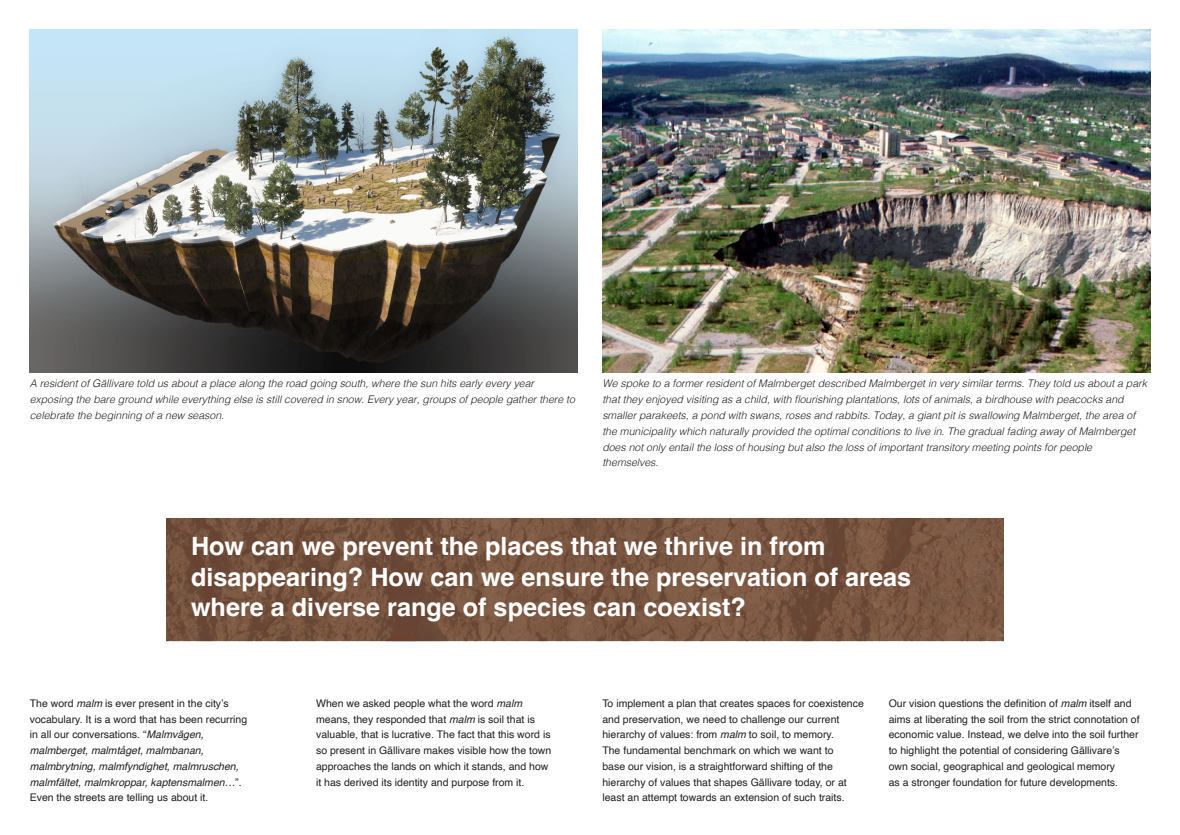
<style>
.page{position:relative;width:1180px;height:835px;background:#fff}
.page>*{position:absolute;margin:0;border:0;box-sizing:border-box;transform-origin:0 0}
.t1{font:700 25.2px/30.2px "Helvetica";color:#fff}
.t2{font:10.5px/15.7px "Helvetica";color:#231f20}
.t3{font:italic 300 10.5px/15.7px "Helvetica";color:#231f20}
.s1{font-style:italic}
</style>
<div class="page">
<img style="left:166px;top:518px;width:838px;height:123px">
<img style="left:30px;top:30px;width:547px;height:342px">
<img style="left:602px;top:30px;width:548px;height:342px">
<p class="t3" style="left:30px;top:375px;width:547px">A resident of Gällivare told us about a place along the road going south, where the sun hits early every year exposing the bare ground while everything else is still covered in snow. Every year, groups of people gather there to celebrate the beginning of a new season.</p>
<p class="t3" style="left:602px;top:375px;width:546px">We spoke to a former resident of Malmberget described Malmberget in very similar terms. They told us about a park that they enjoyed visiting as a child, with flourishing plantations, lots of animals, a birdhouse with peacocks and smaller parakeets, a pond with swans, roses and rabbits. Today, a giant pit is swallowing Malmberget, the area of the municipality which naturally provided the optimal conditions to live in. The gradual fading away of Malmberget does not only entail the loss of housing but also the loss of important transitory meeting points for people themselves.</p>
<p class="t1" style="left:191px;top:534px;width:721px">How can we prevent the places that we thrive in from disappearing? How can we ensure the preservation of areas where a diverse range of species can coexist?</p>
<p class="t2" style="left:30px;top:695px;width:219px">The word <span class="s1">malm</span> is ever present in the city’s vocabulary. It is a word that has been recurring in all our conversations. “<span class="s1">Malmvägen, malmberget, malmtåget, malmbanan, malmbrytning, malmfyndighet, malmruschen, malmfältet, malmkroppar, kaptensmalmen…</span>”.<br>Even the streets are telling us about it.</p>
<p class="t2" style="left:316px;top:695px;width:237px">When we asked people what the word <span class="s1">malm </span>means, they responded that <span class="s1">malm</span> is soil that is valuable, that is lucrative. The fact that this word is so present in Gällivare makes visible how the town approaches the lands on which it stands, and how it has derived its identity and purpose from it.</p>
<p class="t2" style="left:602px;top:695px;width:263px">To implement a plan that creates spaces for coexistence and preservation, we need to challenge our current hierarchy of values: from <span class="s1">malm</span> to soil, to memory.<br>The fundamental benchmark on which we want to<br>base our vision, is a straightforward shifting of the hierarchy of values that shapes Gällivare today, or at least an attempt towards an extension of such traits.</p>
<p class="t2" style="left:888px;top:695px;width:252px">Our vision questions the definition of <span class="s1">malm</span> itself and aims at liberating the soil from the strict connotation of economic value. Instead, we delve into the soil further to highlight the potential of considering Gällivare’s own social, geographical and geological memory<br>as a stronger foundation for future developments.</p>
</div>
